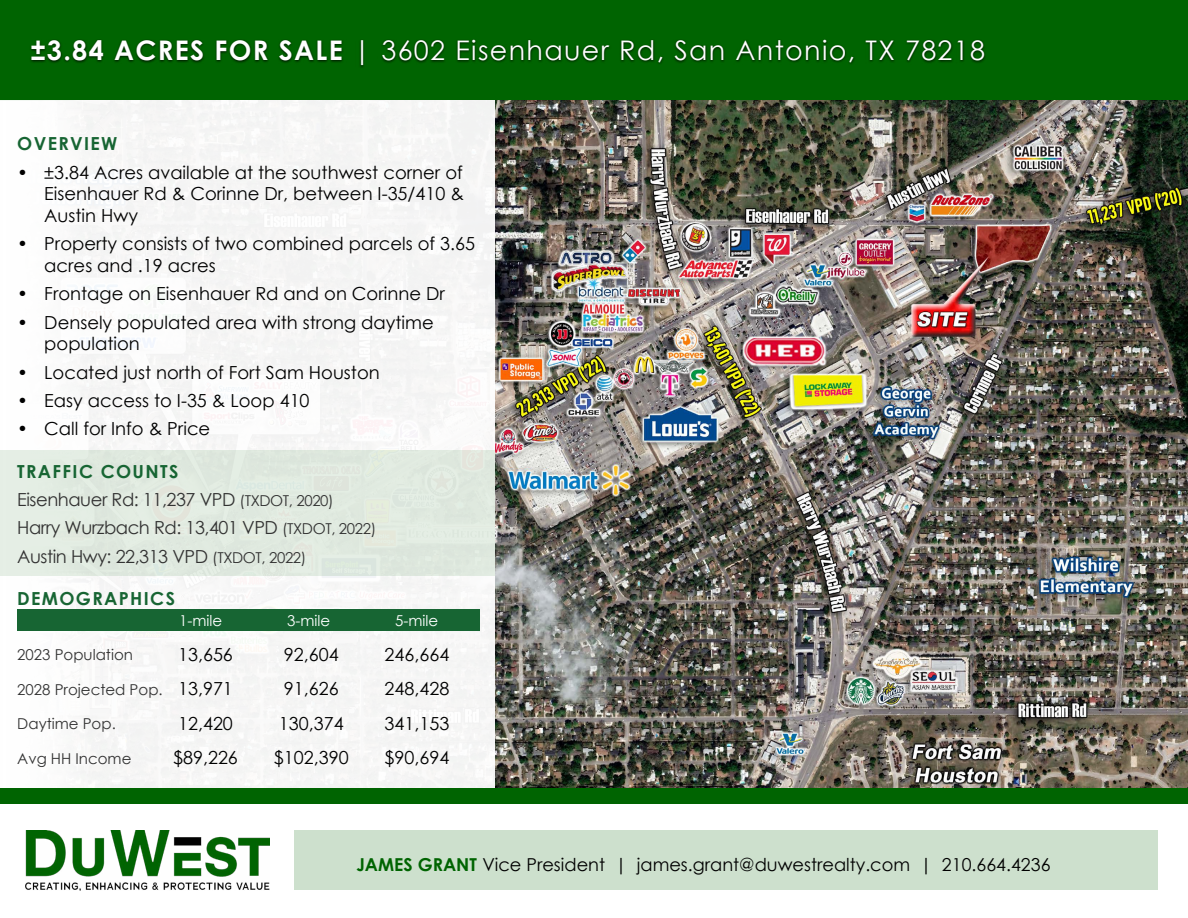
<style>
.page{position:relative;width:1188px;height:918px;background:#fff}
.page>*{position:absolute;margin:0;border:0;box-sizing:border-box;transform-origin:0 0}
.t1{font:27px "Century Gothic";letter-spacing:.05em;color:#fff}
.t2{font:18px/34.5px "Century Gothic";color:#000}
.t3{font:18px/28.3px "Century Gothic";letter-spacing:-.025em;color:#323232}
.t4{font:700 18px "Century Gothic";letter-spacing:.075em;color:#176533}
.t5{font:17.85px "Century Gothic";color:#000}
.t6{font:15px "Century Gothic";color:#323232}
.t7{font:15px "Century Gothic";color:#fff}
.s1{font-weight:700}
.s2{font-weight:700;color:#176533}
.s3{font-size:15px}
.s4{font-weight:700;color:#006401}
</style>
<div class="page">
<img style="left:25px;top:831px;width:244px;height:59px">
<div style="left:294px;top:831px;width:864px;height:59px;background:#cde0cd"></div>
<div style="left:0;top:0;width:1188px;height:100px;background:#006401"></div>
<div style="left:30px;top:39px;width:956px;height:29px;background:#000;opacity:.75"></div>
<img style="left:495px;top:100px;width:693px;height:688px">
<div style="left:0;top:100px;width:495px;height:694px;background:#f7f7f6"></div>
<div style="left:17px;top:609px;width:463px;height:22px;background:#176533"></div>
<div style="left:0;top:788px;width:1188px;height:15px;background:#006401"></div>
<div style="left:0;top:450px;width:495px;height:126px;background:#e1eae0"></div>
<h1 class="t1" style="left:31px;top:32px;width:956px"><span class="s1">±3.84 ACRES FOR SALE</span> | 3602 Eisenhauer Rd, San Antonio, TX 78218</h1>
<p class="t4" style="left:17px;top:130px;width:102px">OVERVIEW</p>
<p class="t2" style="left:44px;top:161px;width:421px;line-height:21.6px;text-align:justify;text-indent:-27px">• ±3.84 Acres available at the southwest corner of Eisenhauer Rd &amp; Corinne Dr, between I-35/410 &amp; Austin Hwy</p>
<p class="t2" style="left:44px;top:233px;width:432px;line-height:21.6px;text-indent:-27px">• Property consists of two combined parcels of 3.65 acres and .19 acres</p>
<p class="t2" style="left:17px;top:276px;width:429px">• Frontage on Eisenhauer Rd and on Corinne Dr</p>
<p class="t2" style="left:44px;top:311px;width:391px;line-height:21.6px;text-indent:-27px">• Densely populated area with strong daytime population</p>
<p class="t2" style="left:17px;top:354px;width:364px">• Located just north of Fort Sam Houston</p>
<p class="t2" style="left:17px;top:383px;width:294px">• Easy access to I-35 &amp; Loop 410</p>
<p class="t2" style="left:17px;top:411px;width:195px">• Call for Info &amp; Price</p>
<p class="t3" style="left:17px;top:457px;width:360px"><span class="s2">TRAFFIC COUNTS<br></span>Eisenhauer Rd: 11,237 VPD <span class="s3">(TXDOT, 2020)<br></span>Harry Wurzbach Rd: 13,401 VPD <span class="s3">(TXDOT, 2022)<br></span>Austin Hwy: 22,313 VPD <span class="s3">(TXDOT, 2022)</span></p>
<p class="t4" style="left:17px;top:584px;width:159px">DEMOGRAPHICS</p>
<p class="t6" style="left:17px;top:644px;width:117px">2023 Population</p>
<p class="t6" style="left:17px;top:679px;width:147px">2028 Projected Pop.</p>
<p class="t6" style="left:17px;top:713px;width:100px">Daytime Pop.</p>
<p class="t6" style="left:17px;top:748px;width:116px">Avg HH Income</p>
<p class="t7" style="left:179px;top:610px;width:45px">1-mile</p>
<p class="t7" style="left:287px;top:610px;width:45px">3-mile</p>
<p class="t7" style="left:395px;top:610px;width:45px">5-mile</p>
<p class="t2" style="left:173px;top:637px;width:66px">13,656<br>13,971<br>12,420 $89,226</p>
<p class="t2" style="left:274px;top:637px;width:76px;text-align:center">92,604<br>91,626<br>130,374 $102,390</p>
<p class="t2" style="left:385px;top:637px;width:66px;text-align:justify">246,664<br>248,428<br>341,153 $90,694</p>
<p class="t5" style="left:356px;top:853px;width:696px"><span class="s4">JAMES GRANT</span> Vice President | james.grant@duwestrealty.com | 210.664.4236</p>
</div>
